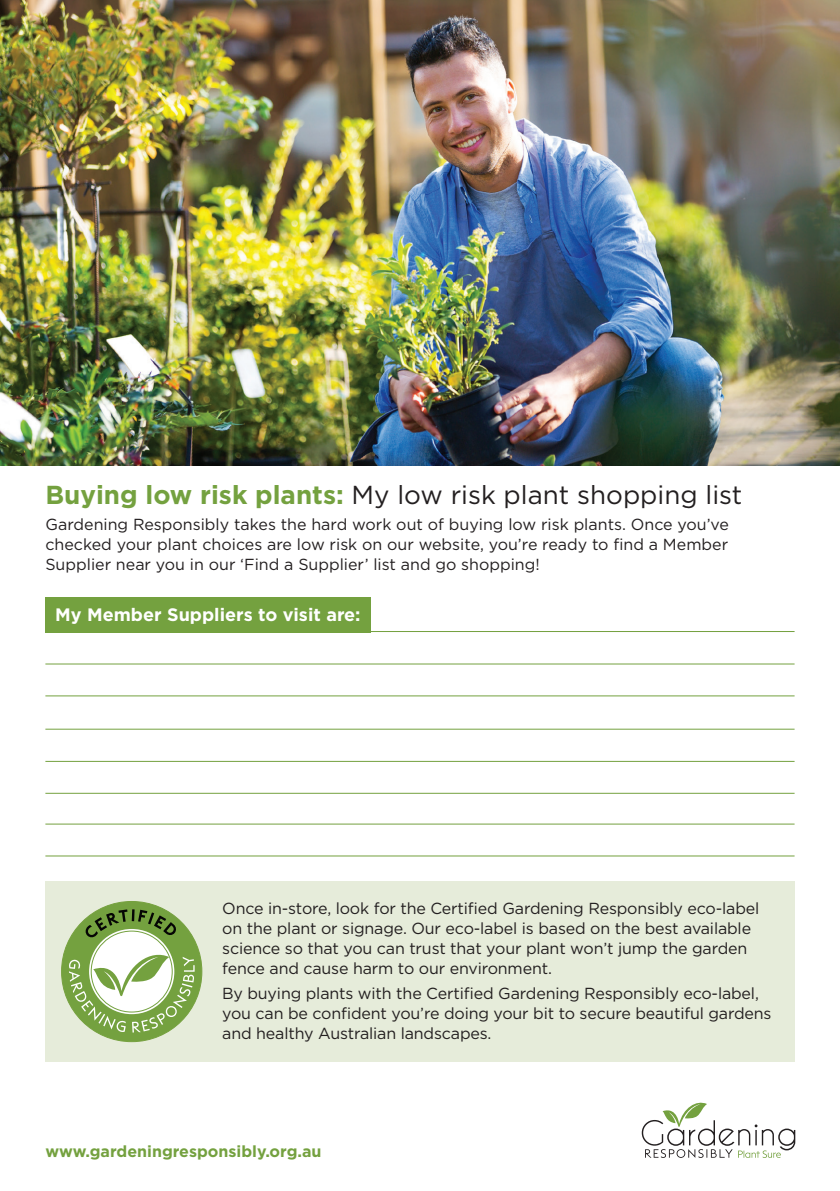
<style>
.page{position:relative;width:840px;height:1191px;background:#fff}
.page>*{position:absolute;margin:0;border:0;box-sizing:border-box;transform-origin:0 0}
.t1{font:26px "Gotham";color:#231f20}
.t2{font:700 18px "Gotham";color:#fff}
.t3{font:16px/20px "Gotham";letter-spacing:-.01em;color:#231f20}
.t4{font:700 16px "Gotham";color:#74a13f}
.s1{font-weight:700;color:#74a13f}
</style>
<div class="page">
<img style="left:0;top:0;width:839px;height:465px">
<div style="left:45px;top:881px;width:749px;height:181px;background:#e6ecda"></div>
<div style="left:62px;top:901px;width:140px;height:140px;background:#74a13f;border-radius:50%"></div>
<svg style="left:85px;top:909px;width:92px;height:29px"></svg>
<div style="left:91px;top:931px;width:81px;height:81px;background:#fff;border-radius:50%"></div>
<svg style="left:69px;top:948px;width:125px;height:84px"></svg>
<svg style="left:641px;top:1102px;width:153px;height:55px"></svg>
<div style="left:45px;top:597px;width:326px;height:35px;background:#74a13f"></div>
<hr style="left:45px;top:631px;width:749px;height:1px;background:#74a13f">
<hr style="left:45px;top:728px;width:749px;height:1px;background:#74a13f">
<hr style="left:45px;top:663px;width:749px;height:1px;background:#74a13f">
<hr style="left:45px;top:761px;width:749px;height:1px;background:#74a13f">
<hr style="left:45px;top:823px;width:749px;height:1px;background:#74a13f">
<hr style="left:45px;top:695px;width:749px;height:1px;background:#74a13f">
<hr style="left:45px;top:793px;width:749px;height:1px;background:#74a13f">
<hr style="left:45px;top:855px;width:749px;height:1px;background:#74a13f">
<h1 class="t1" style="left:45px;top:478px;width:698px"><span class="s1">Buying low risk plants:</span> My low risk plant shopping list</h1>
<p class="t3" style="left:45px;top:513px;width:684px;text-align:justify">Gardening Responsibly takes the hard work out of buying low risk plants. Once you’ve checked your plant choices are low risk on our website, you’re ready to find a Member Supplier near you in our ‘Find a Supplier’ list and go shopping!</p>
<p class="t2" style="left:55px;top:602px;width:306px">My Member Suppliers to visit are:</p>
<p class="t3" style="left:222px;top:897px;width:538px">Once in-store, look for the Certified Gardening Responsibly eco-label on the plant or signage. Our eco-label is based on the best available science so that you can trust that your plant won’t jump the garden fence and cause harm to our environment.</p>
<p class="t3" style="left:222px;top:983px;width:550px">By buying plants with the Certified Gardening Responsibly eco-label, you can be confident you’re doing your bit to secure beautiful gardens and healthy Australian landscapes.</p>
<p class="t4" style="left:45px;top:1140px;width:277px">www.gardeningresponsibly.org.au</p>
</div>
